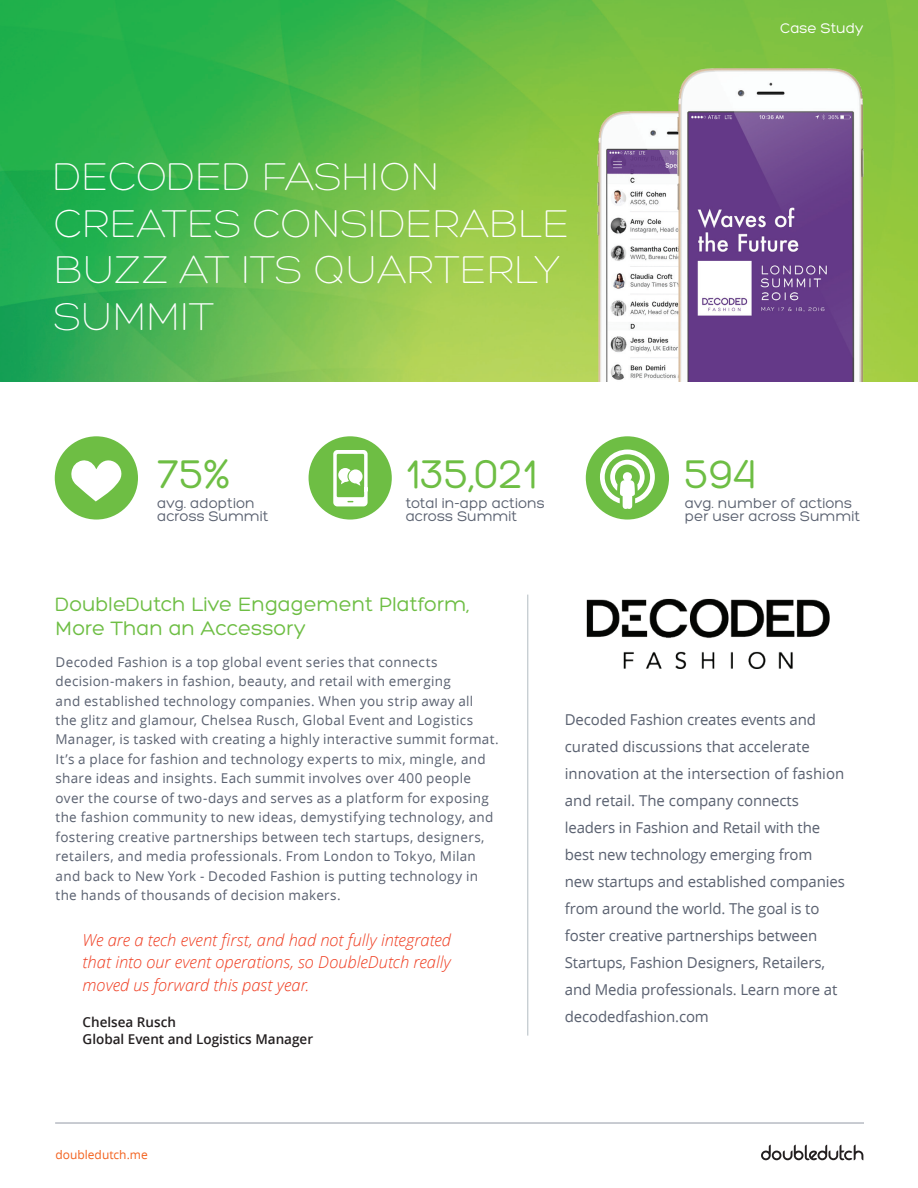
<style>
.page{position:relative;width:918px;height:1188px;background:#fff}
.page>*{position:absolute;margin:0;border:0;box-sizing:border-box;transform-origin:0 0}
.t1{font:43.5px "Hero";color:#6ebe44}
.t2{font:300 42px/46.5px "Hero";color:#fff}
.t3{font:21px/24px "Hero";color:#6ebe44}
.t4{font:italic 300 16.5px/22.5px "Open Sans";color:#ef3e22;text-align:justify}
.t5{font:15px/27px "Open Sans";letter-spacing:-.01em;color:#5b6271}
.t6{font:15px/13.5px "Hero";color:#5b6271}
.t7{font:15px "Hero";color:#fff}
.t8{font:13.5px/19.5px "Open Sans";letter-spacing:.025em;color:#5b6271}
.t9{font:600 13.5px/16.5px "Open Sans";color:#231f20}
.t10{font:12px "Open Sans";color:#f36421}
</style>
<div class="page">
<img style="left:0;top:0;width:918px;height:382px">
<hr style="left:55px;top:1123px;width:809px;height:1px;background:#939aa6">
<svg style="left:761px;top:1145px;width:102px;height:15px"></svg>
<div style="left:55px;top:436px;width:83px;height:84px;background:#6ebe44;border-radius:50%"></div>
<div style="left:586px;top:436px;width:83px;height:84px;background:#6ebe44;border-radius:50%"></div>
<svg style="left:600px;top:450px;width:55px;height:59px"></svg>
<div style="left:309px;top:436px;width:83px;height:84px;background:#6ebe44;border-radius:50%"></div>
<svg style="left:333px;top:450px;width:35px;height:56px"></svg>
<img style="left:586px;top:598px;width:244px;height:71px">
<svg style="left:71px;top:460px;width:51px;height:41px"></svg>
<img style="left:585px;top:112px;width:79px;height:270px">
<img style="left:664px;top:68px;width:203px;height:314px">
<hr style="left:527px;top:595px;width:1px;height:441px;background:#b3bcc2">
<h2 class="t2" style="left:54px;top:154px;width:517px">DECODED FASHION<br>CREATES CONSIDERABLE<br>BUZZ AT ITS QUARTERLY<br>SUMMIT</h2>
<h1 class="t1" style="left:157px;top:451px;width:75px">75%</h1>
<p class="t6" style="left:157px;top:496px;width:113px">avg. adoption across Summit</p>
<h1 class="t1" style="left:406px;top:451px;width:133px">135,021</h1>
<p class="t6" style="left:406px;top:496px;width:141px">total in-app actions across Summit</p>
<p class="t7" style="left:780px;top:20px;width:85px">Case Study</p>
<h1 class="t1" style="left:685px;top:451px;width:72px">594</h1>
<p class="t6" style="left:685px;top:496px;width:177px">avg. number of actions per user across Summit</p>
<h3 class="t3" style="left:56px;top:592px;width:415px">DoubleDutch Live Engagement Platform,<br>More Than an Accessory</h3>
<p class="t8" style="left:56px;top:653px;width:445px">Decoded Fashion is a top global event series that connects decision-makers in fashion, beauty, and retail with emerging<br>and established technology companies. When you strip away all<br>the glitz and glamour, Chelsea Rusch, Global Event and Logistics Manager, is tasked with creating a highly interactive summit format.<br>It’s a place for fashion and technology experts to mix, mingle, and share ideas and insights. Each summit involves over 400 people over the course of two-days and serves as a platform for exposing the fashion community to new ideas, demystifying technology, and fostering creative partnerships between tech startups, designers, retailers, and media professionals. From London to Tokyo, Milan and back to New York - Decoded Fashion is putting technology in the hands of thousands of decision makers.</p>
<p class="t4" style="left:83px;top:930px;width:370px">We are a tech event first, and had not fully integrated that into our event operations, so DoubleDutch really moved us forward this past year.</p>
<p class="t9" style="left:83px;top:1015px;width:232px">Chelsea Rusch<br>Global Event and Logistics Manager</p>
<p class="t10" style="left:56px;top:1149px;width:94px">doubledutch.me</p>
<p class="t5" style="left:565px;top:708px;width:282px">Decoded Fashion creates events and curated discussions that accelerate innovation at the intersection of fashion and retail. The company connects leaders in Fashion and Retail with the best new technology emerging from new startups and established companies from around the world. The goal is to foster creative partnerships between Startups, Fashion Designers, Retailers, and Media professionals. Learn more at decodedfashion.com</p>
</div>
